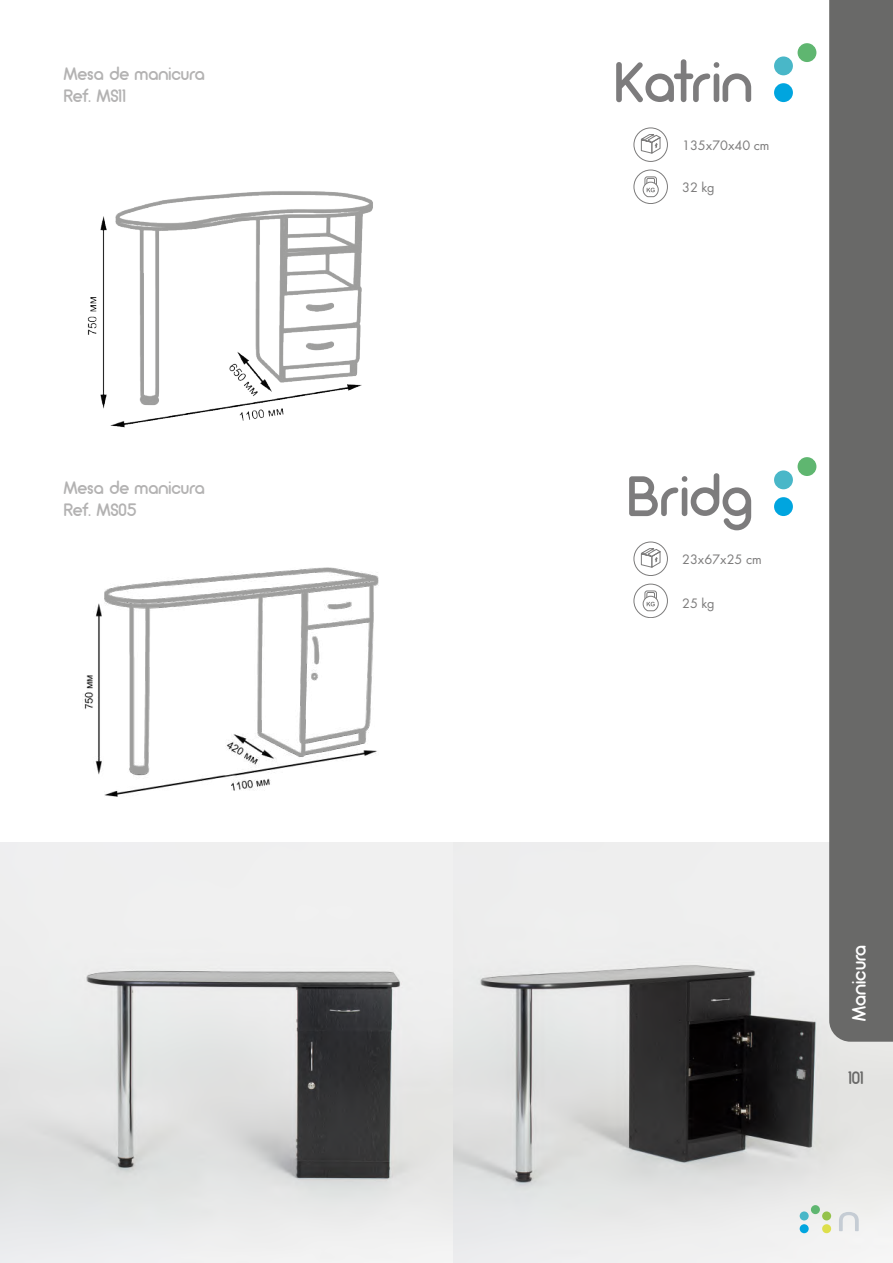
<style>
.page{position:relative;width:893px;height:1263px;background:#fff}
.page>*{position:absolute;margin:0;border:0;box-sizing:border-box;transform-origin:0 0}
.t1{font:57px "Arciform Sanscyr lat Regular";color:#7d7c7d}
.t2{font:19.5px "Arciform Sanscyr lat Regular";color:#fff}
.t3{font:18px/21.6px "Arciform Sanscyr lat Regular";letter-spacing:.005em;color:#b3b2b2}
.t4{font:18px "Arciform Sanscyr lat Regular";color:#696968}
.t5{font:14.25px "Futura Boo";color:#7c7b7b}
</style>
<div class="page">
<img style="left:0;top:842px;width:453px;height:421px">
<svg style="left:453px;top:842px;width:440px;height:421px;background:#c3c3c3"></svg>
<img style="left:87px;top:191px;width:286px;height:237px">
<svg style="left:829px;top:0;width:64px;height:1042px;background:#717170"></svg>
<div style="left:798px;top:43px;width:18px;height:19px;background:#5fb670;border-radius:50%"></div>
<div style="left:774px;top:83px;width:19px;height:19px;background:#00a5df;border-radius:50%"></div>
<div style="left:774px;top:56px;width:19px;height:19px;background:#49b7c8;border-radius:50%"></div>
<div style="left:798px;top:457px;width:18px;height:19px;background:#5fb670;border-radius:50%"></div>
<div style="left:774px;top:497px;width:19px;height:19px;background:#00a5df;border-radius:50%"></div>
<div style="left:774px;top:470px;width:19px;height:19px;background:#49b7c8;border-radius:50%"></div>
<div style="left:822px;top:1211px;width:9px;height:9px;background:#94c24a;border-radius:50%"></div>
<div style="left:822px;top:1224px;width:9px;height:9px;background:#dddf4b;border-radius:50%"></div>
<div style="left:811px;top:1205px;width:9px;height:9px;background:#5fb670;border-radius:50%"></div>
<div style="left:800px;top:1224px;width:9px;height:9px;background:#00a5df;border-radius:50%"></div>
<div style="left:800px;top:1211px;width:9px;height:9px;background:#49b7c8;border-radius:50%"></div>
<svg style="left:839px;top:1212px;width:20px;height:19px"></svg>
<div style="left:634px;top:128px;width:34px;height:34px;border:1px solid #7c7b7b;border-radius:50%"></div>
<svg style="left:639px;top:134px;width:22px;height:20px"></svg>
<div style="left:634px;top:542px;width:34px;height:34px;border:1px solid #7c7b7b;border-radius:50%"></div>
<svg style="left:639px;top:548px;width:22px;height:20px"></svg>
<svg style="left:634px;top:170px;width:34px;height:34px"></svg>
<svg style="left:634px;top:584px;width:34px;height:34px"></svg>
<img style="left:84px;top:568px;width:295px;height:229px">
<p class="t3" style="left:64px;top:63px;width:142px">Mesa de manicura<br>Ref. MS11</p>
<p class="t3" style="left:64px;top:477px;width:142px">Mesa de manicura<br>Ref. MS05</p>
<h1 class="t1" style="left:614px;top:46px;width:140px">Katrin</h1>
<p class="t5" style="left:682px;top:136px;width:89px">135х70х40 cm</p>
<p class="t5" style="left:682px;top:179px;width:34px">32 kg</p>
<h1 class="t1" style="left:627px;top:460px;width:127px">Bridg</h1>
<p class="t5" style="left:682px;top:551px;width:81px">23х67х25 cm</p>
<p class="t5" style="left:682px;top:595px;width:34px">25 kg</p>
<p class="t2" style="left:847px;top:1020px;width:77px;rotate:-90deg">Manicura</p>
<p class="t4" style="left:848px;top:1066px;width:17px">101</p>
</div>
